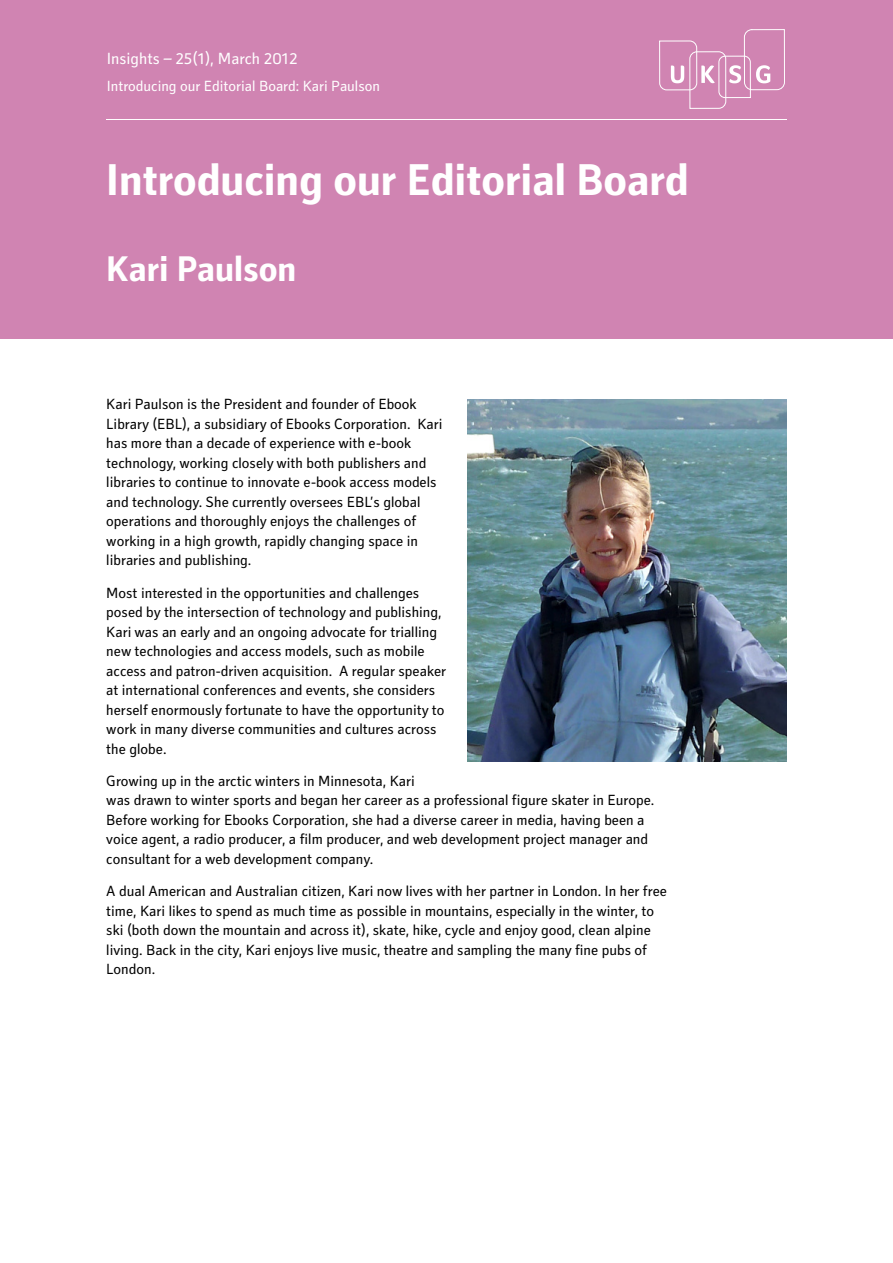
<style>
.page{position:relative;width:893px;height:1263px;background:#fff}
.page>*{position:absolute;margin:0;border:0;box-sizing:border-box;transform-origin:0 0}
.t1{font:700 45px "Secca Std";color:#fff}
.t2{font:700 36px "Secca Std";color:#fff}
.t3{font:16.5px "Secca Std";color:#fff}
.t4{font:15px/19.5px "Secca Std";color:#000}
.t5{font:15px "Secca Std";color:#fff}
</style>
<div class="page">
<div style="left:0;top:0;width:893px;height:338px;background:#d084b2"></div>
<hr style="left:106px;top:119px;width:681px;height:1px;background:#fff">
<svg style="left:659px;top:29px;width:126px;height:80px"></svg>
<img style="left:468px;top:400px;width:319px;height:361px">
<p class="t3" style="left:107px;top:49px;width:192px">Insights – 25(1), March 2012</p>
<p class="t5" style="left:107px;top:77px;width:275px">Introducing our Editorial Board: Kari Paulson</p>
<h1 class="t1" style="left:106px;top:155px;width:584px">Introducing our Editorial Board</h1>
<h2 class="t2" style="left:106px;top:249px;width:192px">Kari Paulson</h2>
<p class="t4" style="left:106px;top:395px;width:338px">Kari Paulson is the President and founder of Ebook Library (EBL), a subsidiary of Ebooks Corporation. Kari has more than a decade of experience with e-book technology, working closely with both publishers and libraries to continue to innovate e-book access models and technology. She currently oversees EBL’s global operations and thoroughly enjoys the challenges of working in a high growth, rapidly changing space in libraries and publishing.</p>
<p class="t4" style="left:106px;top:583px;width:341px">Most interested in the opportunities and challenges posed by the intersection of technology and publishing, Kari was an early and an ongoing advocate for trialling new technologies and access models, such as mobile access and patron-driven acquisition. A regular speaker at international conferences and events, she considers herself enormously fortunate to have the opportunity to work in many diverse communities and cultures across the globe.</p>
<p class="t4" style="left:106px;top:772px;width:549px">Growing up in the arctic winters in Minnesota, Kari<br>was drawn to winter sports and began her career as a professional figure skater in Europe.<br>Before working for Ebooks Corporation, she had a diverse career in media, having been a voice agent, a radio producer, a film producer, and web development project manager and consultant for a web development company.</p>
<p class="t4" style="left:106px;top:882px;width:562px">A dual American and Australian citizen, Kari now lives with her partner in London. In her free time, Kari likes to spend as much time as possible in mountains, especially in the winter, to ski (both down the mountain and across it), skate, hike, cycle and enjoy good, clean alpine living. Back in the city, Kari enjoys live music, theatre and sampling the many fine pubs of London.</p>
</div>
